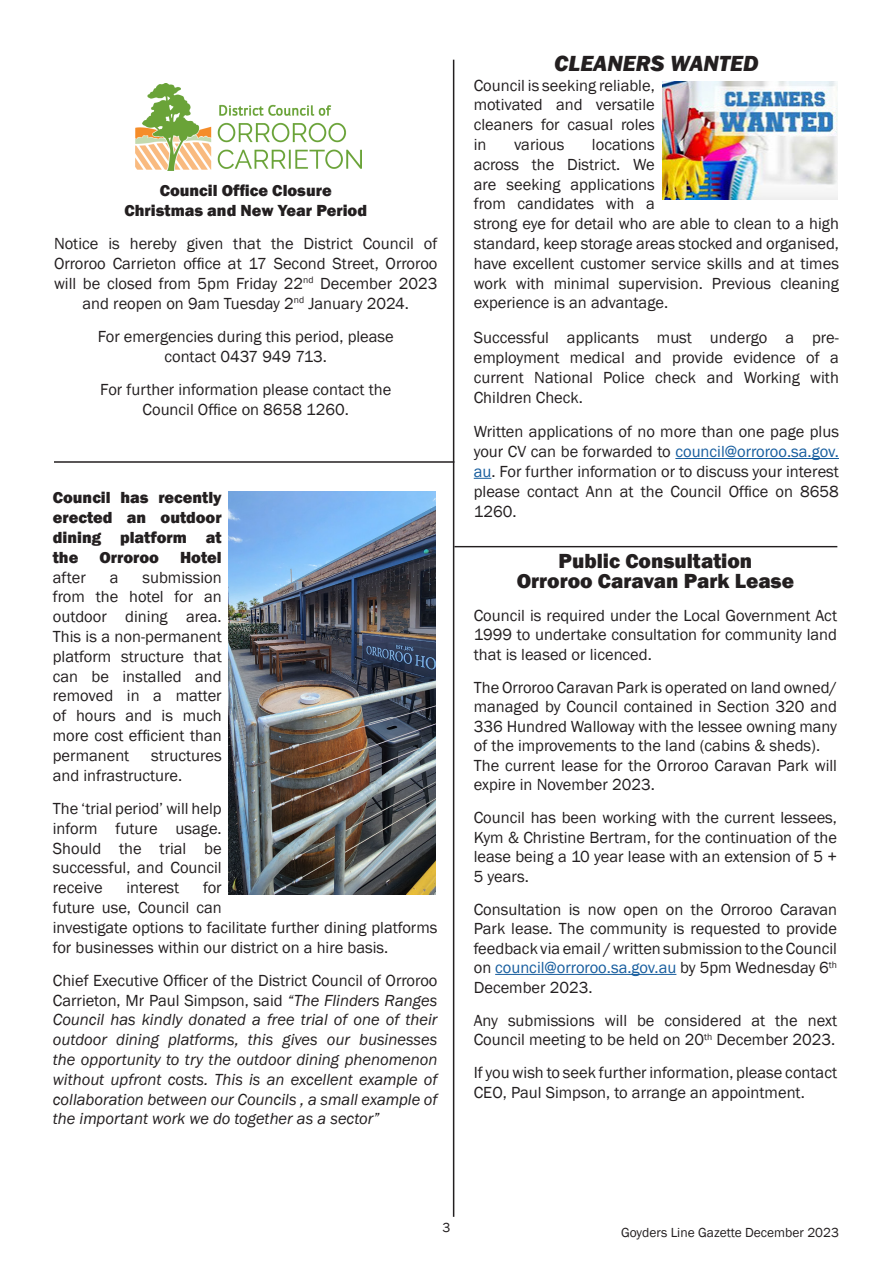
<style>
.page{position:relative;width:893px;height:1263px;background:#fff}
.page>*{position:absolute;margin:0;border:0;box-sizing:border-box;transform-origin:0 0}
.t1{font:italic 800 22.5px "Franklin Gothic";color:#231f20}
.t2{font:800 21px "Franklin Gothic";color:#231f20}
.t3{font:16.5px/19.8px "Franklin Gothic";color:#231f20;text-align:justify}
.t4{font:italic 16.5px/19.8px "Franklin Gothic";color:#231f20;text-align:justify}
.t5{font:800 16.5px/19.8px "Franklin Gothic";color:#231f20;text-align:justify}
.t6{font:13.5px "Franklin Gothic";color:#231f20}
.s1{font-style:normal}
.s2{color:#175d9e}
</style>
<div class="page">
<hr style="left:675px;top:458px;width:164px;height:1px;background:#175d9e">
<svg style="left:474px;top:478px;width:17px;height:1px"></svg>
<img style="left:662px;top:82px;width:175px;height:117px">
<img style="left:136px;top:84px;width:225px;height:86px">
<hr style="left:495px;top:974px;width:181px;height:1px;background:#175d9e">
<img style="left:228px;top:492px;width:208px;height:402px">
<hr style="left:453px;top:60px;width:1px;height:1157px;background:#231f20">
<hr style="left:54px;top:461px;width:400px;height:2px;background:#231f20">
<hr style="left:454px;top:546px;width:383px;height:1px;background:#231f20">
<p class="t5" style="left:160px;top:181px;width:173px">Council Office Closure</p>
<p class="t5" style="left:124px;top:200px;width:244px">Christmas and New Year Period</p>
<p class="t3" style="left:54px;top:234px;width:385px;text-align:center">Notice is hereby given that the District Council of Orroroo Carrieton office at 17 Second Street, Orroroo will be closed from 5pm Friday 22<sup>nd</sup> December 2023 and reopen on 9am Tuesday 2<sup>nd</sup> January 2024.</p>
<p class="t3" style="left:98px;top:327px;width:298px">For emergencies during this period, please</p>
<p class="t3" style="left:164px;top:347px;width:164px">contact 0437 949 713.</p>
<p class="t3" style="left:100px;top:380px;width:293px">For further information please contact the</p>
<p class="t3" style="left:143px;top:400px;width:208px">Council Office on 8658 1260.</p>
<p class="t5" style="left:53px;top:488px;width:170px">Council has recently erected an outdoor dining platform at the</p>
<p class="t5" style="left:99px;top:547px;width:61px">Orroroo</p>
<p class="t5" style="left:180px;top:547px;width:43px">Hotel</p>
<p class="t3" style="left:53px;top:567px;width:34px">after</p>
<p class="t3" style="left:110px;top:567px;width:10px">a</p>
<p class="t3" style="left:53px;top:567px;width:170px;text-indent:90px">submission from the hotel for an outdoor dining area.<br>This is a non-permanent platform structure that can be installed and removed in a matter of hours and is much more cost efficient than permanent</p>
<p class="t3" style="left:53px;top:746px;width:170px;text-indent:98px">structures and infrastructure.</p>
<p class="t3" style="left:53px;top:799px;width:170px">The ‘trial period’ will help inform future usage.<br>Should the trial be successful, and Council receive</p>
<p class="t3" style="left:53px;top:878px;width:386px;text-align:left;text-indent:150px">for<br>future use, Council can<br>investigate options to facilitate further dining platforms for businesses within our district on a hire basis.</p>
<p class="t4" style="left:53px;top:971px;width:386px"><span class="s1">Chief Executive Officer of the District Council of Orroroo Carrieton, Mr Paul Simpson, said</span> “The Flinders Ranges Council has kindly donated a free trial of one of their outdoor dining platforms, this gives our businesses the opportunity to try the outdoor dining phenomenon without upfront costs. This is an excellent example of collaboration between our Councils , a small example of the important work we do together as a sector”</p>
<p class="t3" style="left:126px;top:878px;width:54px">interest</p>
<p class="t1" style="left:554px;top:49px;width:206px">CLEANERS WANTED</p>
<p class="t3" style="left:474px;top:76px;width:183px">Council is seeking reliable, motivated and versatile cleaners for casual roles in</p>
<p class="t3" style="left:474px;top:135px;width:367px;text-align:left;text-indent:118px">locations<br>across the District. We<br>are seeking applications<br>from candidates with a<br>strong eye for detail who are able to clean to a high standard, keep storage areas stocked and organised, have excellent customer service skills and at times work with minimal supervision. Previous cleaning experience is an advantage.</p>
<p class="t3" style="left:474px;top:328px;width:367px">Successful applicants must undergo a pre&shy;employment medical and provide evidence of a current National Police check and Working with Children Check.</p>
<p class="t3" style="left:474px;top:422px;width:367px">Written applications of no more than one page plus your CV can be forwarded to <span class="s2">council@orroroo.sa.gov. au</span>. For further information or to discuss your interest please contact Ann at the Council Office on 8658<br>1260.</p>
<p class="t3" style="left:514px;top:135px;width:52px">various</p>
<p class="t2" style="left:559px;top:547px;width:195px">Public Consultation</p>
<p class="t2" style="left:517px;top:567px;width:279px">Orroroo Caravan Park Lease</p>
<p class="t3" style="left:474px;top:606px;width:365px">Council is required under the Local Government Act 1999 to undertake consultation for community land that is leased or licenced.</p>
<p class="t3" style="left:474px;top:678px;width:365px">The Orroroo Caravan Park is operated on land owned/ managed by Council contained in Section 320 and 336 Hundred Walloway with the lessee owning many of the improvements to the land (cabins &amp; sheds).</p>
<p class="t3" style="left:474px;top:756px;width:365px">The current lease for the Orroroo Caravan Park will expire in November 2023.</p>
<p class="t3" style="left:474px;top:808px;width:365px">Council has been working with the current lessees, Kym &amp; Christine Bertram, for the continuation of the lease being a 10 year lease with an extension of 5 + 5 years.</p>
<p class="t3" style="left:474px;top:900px;width:365px">Consultation is now open on the Orroroo Caravan Park lease. The community is requested to provide feedback via email / written submission to the Council on <span class="s2">council@orroroo.sa.gov.au</span> by 5pm Wednesday 6<sup>th </sup>December 2023.</p>
<p class="t3" style="left:474px;top:1011px;width:365px">Any submissions will be considered at the next<br>Council meeting to be held on 20<sup>th</sup> December 2023.</p>
<p class="t3" style="left:474px;top:1063px;width:365px">If you wish to seek further information, please contact<br>CEO, Paul Simpson, to arrange an appointment.</p>
<p class="t6" style="left:442px;top:1219px;width:9px">3</p>
<p class="t6" style="left:621px;top:1224px;width:219px">Goyders Line Gazette December 2023</p>
</div>
